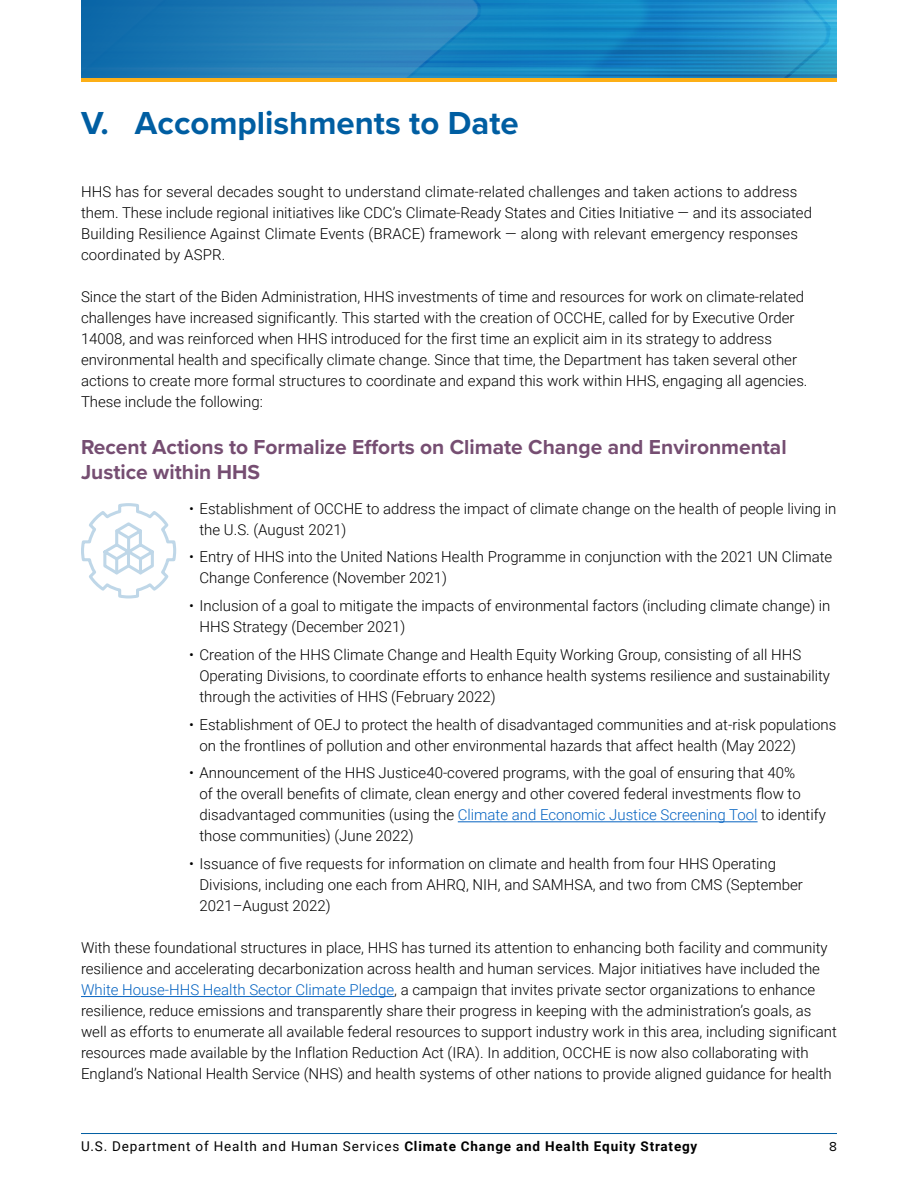
<style>
.page{position:relative;width:918px;height:1188px;background:#fff}
.page>*{position:absolute;margin:0;border:0;box-sizing:border-box;transform-origin:0 0}
.t1{font:700 33px "Proxima Nova";color:#005ea2}
.t2{font:700 21px/25.5px "Proxima Nova";color:#764e72}
.t3{font:300 15px/21px "Roboto";color:#000}
.t4{font:13.5px "Roboto";letter-spacing:.06em;color:#000}
.t5{font:13.5px "Proxima Nova";color:#000}
.s1{color:#0563c1}
.s2{font-weight:700}
</style>
<div class="page">
<hr style="left:81px;top:1133px;width:756px;height:1px;background:#005ea2">
<img style="left:81px;top:0;width:756px;height:78px">
<hr style="left:81px;top:78px;width:756px;height:4px;background:#fcaf17">
<hr style="left:458px;top:822px;width:300px;height:1px;background:#0563c1">
<hr style="left:81px;top:996px;width:313px;height:1px;background:#0563c1">
<svg style="left:81px;top:503px;width:96px;height:96px"></svg>
<hr style="left:115px;top:531px;width:3px;height:14px;background:#bfd7e8">
<hr style="left:127px;top:538px;width:3px;height:14px;background:#bfd7e8">
<h2 class="t1" style="left:81px;top:98px;width:439px">V. Accomplishments to Date</h2>
<p class="t3" style="left:81px;top:181px;width:733px">HHS has for several decades sought to understand climate-related challenges and taken actions to address them. These include regional initiatives like CDC’s Climate-Ready States and Cities Initiative — and its associated Building Resilience Against Climate Events (BRACE) framework — along with relevant emergency responses coordinated by ASPR.</p>
<p class="t3" style="left:81px;top:286px;width:728px">Since the start of the Biden Administration, HHS investments of time and resources for work on climate-related challenges have increased significantly. This started with the creation of OCCHE, called for by Executive Order 14008, and was reinforced when HHS introduced for the first time an explicit aim in its strategy to address environmental health and specifically climate change. Since that time, the Department has taken several other actions to create more formal structures to coordinate and expand this work within HHS, engaging all agencies.<br>These include the following:</p>
<h3 class="t2" style="left:81px;top:433px;width:707px">Recent Actions to Formalize Efforts on Climate Change and Environmental<br>Justice within HHS</h3>
<p class="t3" style="left:200px;top:497px;width:638px;text-indent:-10px">• Establishment of OCCHE to address the impact of climate change on the health of people living in the U.S. (August 2021)</p>
<p class="t3" style="left:200px;top:546px;width:634px;text-indent:-10px">• Entry of HHS into the United Nations Health Programme in conjunction with the 2021 UN Climate<br>Change Conference (November 2021)</p>
<p class="t3" style="left:200px;top:595px;width:633px;text-indent:-10px">• Inclusion of a goal to mitigate the impacts of environmental factors (including climate change) in<br>HHS Strategy (December 2021)</p>
<p class="t3" style="left:200px;top:643px;width:632px;text-indent:-10px">• Creation of the HHS Climate Change and Health Equity Working Group, consisting of all HHS<br>Operating Divisions, to coordinate efforts to enhance health systems resilience and sustainability through the activities of HHS (February 2022)</p>
<p class="t3" style="left:200px;top:713px;width:638px;text-indent:-10px">• Establishment of OEJ to protect the health of disadvantaged communities and at-risk populations on the frontlines of pollution and other environmental hazards that affect health (May 2022)</p>
<p class="t3" style="left:200px;top:762px;width:628px;text-indent:-10px">• Announcement of the HHS Justice40-covered programs, with the goal of ensuring that 40%<br>of the overall benefits of climate, clean energy and other covered federal investments flow to disadvantaged communities (using the <span class="s1">Climate and Economic Justice Screening Tool</span> to identify those communities) (June 2022)</p>
<p class="t3" style="left:200px;top:853px;width:605px;text-indent:-10px">• Issuance of five requests for information on climate and health from four HHS Operating<br>Divisions, including one each from AHRQ, NIH, and SAMHSA, and two from CMS (September</p>
<p class="t3" style="left:200px;top:895px;width:133px">2021–August 2022)</p>
<p class="t3" style="left:81px;top:937px;width:757px">With these foundational structures in place, HHS has turned its attention to enhancing both facility and community resilience and accelerating decarbonization across health and human services. Major initiatives have included the <span class="s1">White House-HHS Health Sector Climate Pledge</span>, a campaign that invites private sector organizations to enhance resilience, reduce emissions and transparently share their progress in keeping with the administration’s goals, as well as efforts to enumerate all available federal resources to support industry work in this area, including significant resources made available by the Inflation Reduction Act (IRA). In addition, OCCHE is now also collaborating with England’s National Health Service (NHS) and health systems of other nations to provide aligned guidance for health</p>
<p class="t4" style="left:81px;top:1137px;width:618px">U.S. Department of Health and Human Services <span class="s2">Climate Change and Health Equity Strategy</span></p>
<p class="t5" style="left:829px;top:1137px;width:9px">8</p>
</div>
